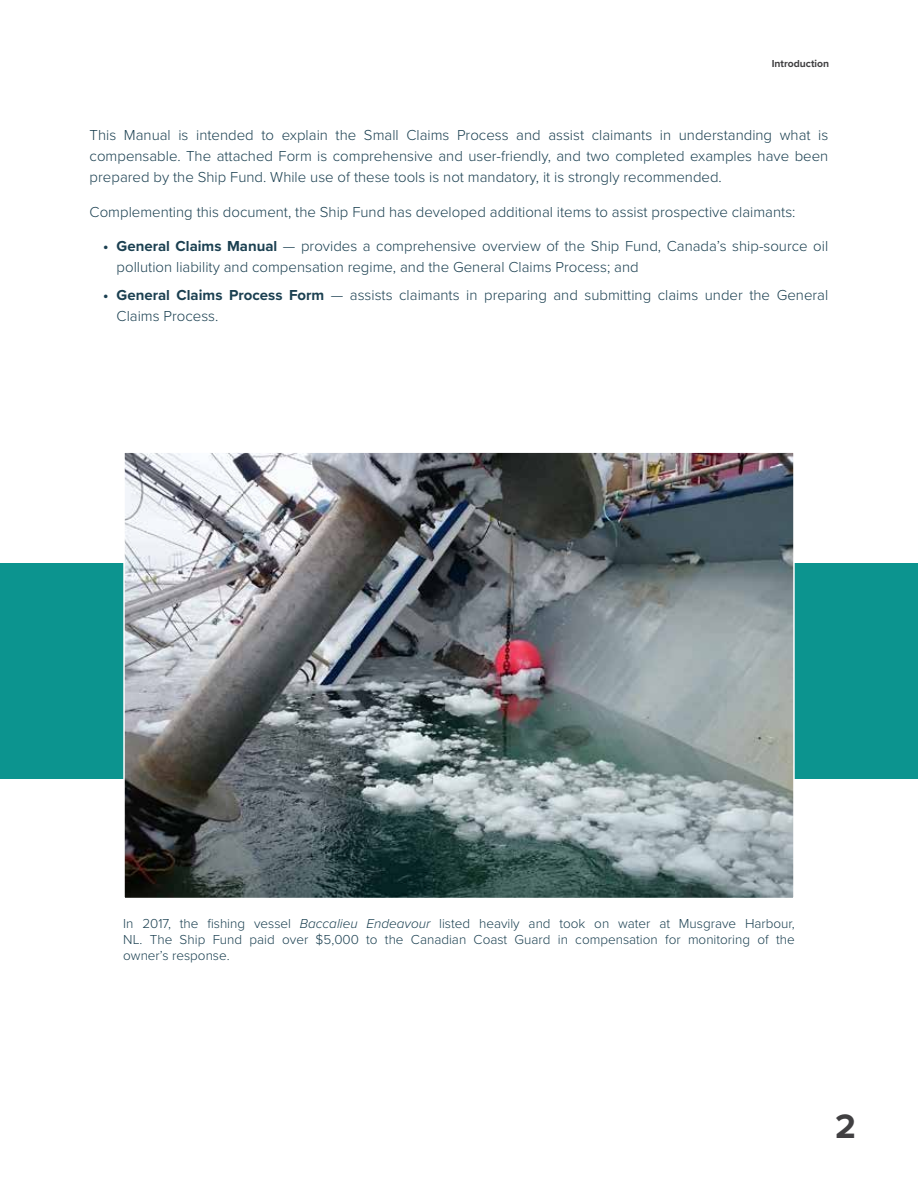
<style>
.page{position:relative;width:918px;height:1188px;background:#fff}
.page>*{position:absolute;margin:0;border:0;box-sizing:border-box;transform-origin:0 0}
.t1{font:700 35.1px "Proxima Nova";color:#414042}
.t2{font:300 15px/21px "Proxima Nova";color:#1b4051}
.t3{font:300 13.5px/16.2px "Proxima Nova";color:#1b4051;text-align:justify}
.t4{font:700 10.5px "Proxima Nova";color:#414042}
.s1{font-weight:700}
.s2{font-style:italic}
</style>
<div class="page">
<div style="left:0;top:563px;width:918px;height:216px;background:#0c948f"></div>
<img style="left:126px;top:454px;width:666px;height:442px">
<div style="left:123px;top:451px;width:672px;height:448px;border:2px solid #fff"></div>
<p class="t4" style="left:772px;top:55px;width:59px">Introduction</p>
<p class="t2" style="left:90px;top:124px;width:740px;text-align:justify">This Manual is intended to explain the Small Claims Process and assist claimants in understanding what is compensable. The attached Form is comprehensive and user-friendly, and two completed examples have been prepared by the Ship Fund. While use of these tools is not mandatory, it is strongly recommended.</p>
<p class="t2" style="left:90px;top:200px;width:707px">Complementing this document, the Ship Fund has developed additional items to assist prospective claimants:</p>
<p class="t2" style="left:117px;top:235px;width:713px;text-indent:-14px"><span class="s1">• General Claims Manual</span> — provides a comprehensive overview of the Ship Fund, Canada’s ship-source oil pollution liability and compensation regime, and the General Claims Process; and</p>
<p class="t2" style="left:117px;top:284px;width:713px;text-indent:-14px"><span class="s1">• General Claims Process Form</span> — assists claimants in preparing and submitting claims under the General<br>Claims Process.</p>
<p class="t3" style="left:123px;top:914px;width:673px">In 2017, the fishing vessel <span class="s2">Baccalieu Endeavour</span> listed heavily and took on water at Musgrave Harbour, NL. The Ship Fund paid over $5,000 to the Canadian Coast Guard in compensation for monitoring of the owner’s response.</p>
<h1 class="t1" style="left:835px;top:1100px;width:22px">2</h1>
</div>
